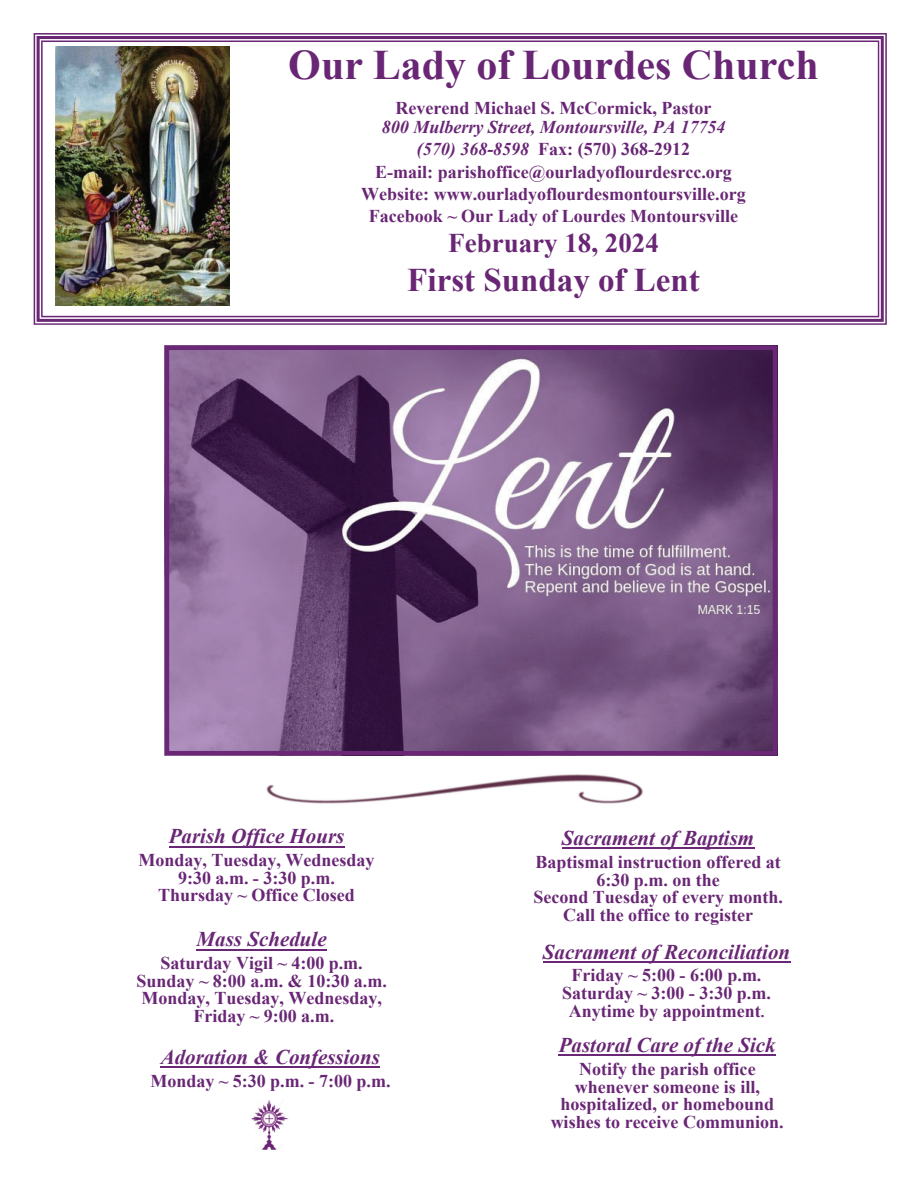
<style>
.page{position:relative;width:918px;height:1188px;background:#fff}
.page>*{position:absolute;margin:0;border:0;box-sizing:border-box;transform-origin:0 0}
.t1{font:700 42px "Times New Roman";color:#692675}
.t2{font:700 33px "Times New Roman";color:#692675}
.t3{font:700 27px "Times New Roman";color:#692675}
.t4{font:italic 700 21px "Times New Roman";color:#692675}
.t5{font:700 18px/17.7px "Times New Roman";color:#692675;text-align:center}
.s1{font-style:italic}
.s2{font-size:15px}
</style>
<div class="page">
<svg style="left:34px;top:33px;width:853px;height:292px"></svg>
<hr style="left:169px;top:846px;width:175px;height:2px;background:#692775">
<svg style="left:165px;top:346px;width:612px;height:409px;background:#795a85"></svg>
<img style="left:55px;top:46px;width:175px;height:260px">
<hr style="left:562px;top:847px;width:192px;height:2px;background:#692775">
<hr style="left:543px;top:961px;width:247px;height:2px;background:#692775">
<hr style="left:161px;top:1066px;width:219px;height:2px;background:#692775">
<hr style="left:197px;top:949px;width:130px;height:2px;background:#692775">
<hr style="left:559px;top:1054px;width:217px;height:2px;background:#692775">
<img style="left:266px;top:774px;width:377px;height:30px">
<img style="left:252px;top:1100px;width:36px;height:50px">
<h1 class="t1" style="left:288px;top:35px;width:532px">Our Lady of Lourdes Church</h1>
<p class="t5" style="left:396px;top:99px;width:317px">Reverend Michael S. McCormick, Pastor</p>
<p class="t5" style="left:361px;top:115px;width:386px;line-height:22.4px"><span class="s1">800 Mulberry Street, Montoursville, PA 17754 (570) 368-8598</span> Fax: (570) 368-2912<br>E-mail: parishoffice@ourladyoflourdesrcc.org Website: www.ourladyoflourdesmontoursville.org Facebook ~ Our Lady of Lourdes Montoursville</p>
<h3 class="t3" style="left:448px;top:224px;width:212px">February 18, 2024</h3>
<h2 class="t2" style="left:407px;top:256px;width:294px">First Sunday of Lent</h2>
<p class="t4" style="left:169px;top:822px;width:177px">Parish Office Hours</p>
<p class="t5" style="left:139px;top:851px;width:238px">Monday, Tuesday, Wednesday<br>9:30 a.m. - 3:30 p.m.<br>Thursday ~ Office Closed</p>
<p class="t4" style="left:197px;top:925px;width:132px">Mass Schedule</p>
<p class="t5" style="left:136px;top:954px;width:252px">Saturday Vigil ~ 4:00 p.m.<br>Sunday ~ 8:00 a.m. &amp; 10:30 a.m.<br>Monday, Tuesday, Wednesday,<br>Friday ~ 9:00 a.m.</p>
<p class="t4" style="left:161px;top:1042px;width:221px">Adoration &amp; Confessions</p>
<p class="t5" style="left:150px;top:1071px;width:242px">Monday ~ 5:30 p.m. - 7:00 p.m.</p>
<p class="t4" style="left:562px;top:824px;width:194px">Sacrament of Baptism</p>
<p class="t5" style="left:533px;top:852px;width:251px">Baptismal instruction offered at<br>6:30 p.m. on the<br>Second Tuesday of every month.<br>Call the office to register</p>
<p class="t4" style="left:543px;top:937px;width:249px">Sacrament of Reconciliation</p>
<p class="t5" style="left:562px;top:966px;width:210px">Friday ~ 5:00 - 6:00 p.m.<br>Saturday ~ 3:00 - 3:30 p.m.<br>Anytime by appointment<span class="s2">.</span></p>
<p class="t4" style="left:559px;top:1031px;width:218px">Pastoral Care of the Sick</p>
<p class="t5" style="left:551px;top:1059px;width:234px">Notify the parish office whenever someone is ill, hospitalized, or homebound wishes to receive Communion.</p>
</div>
